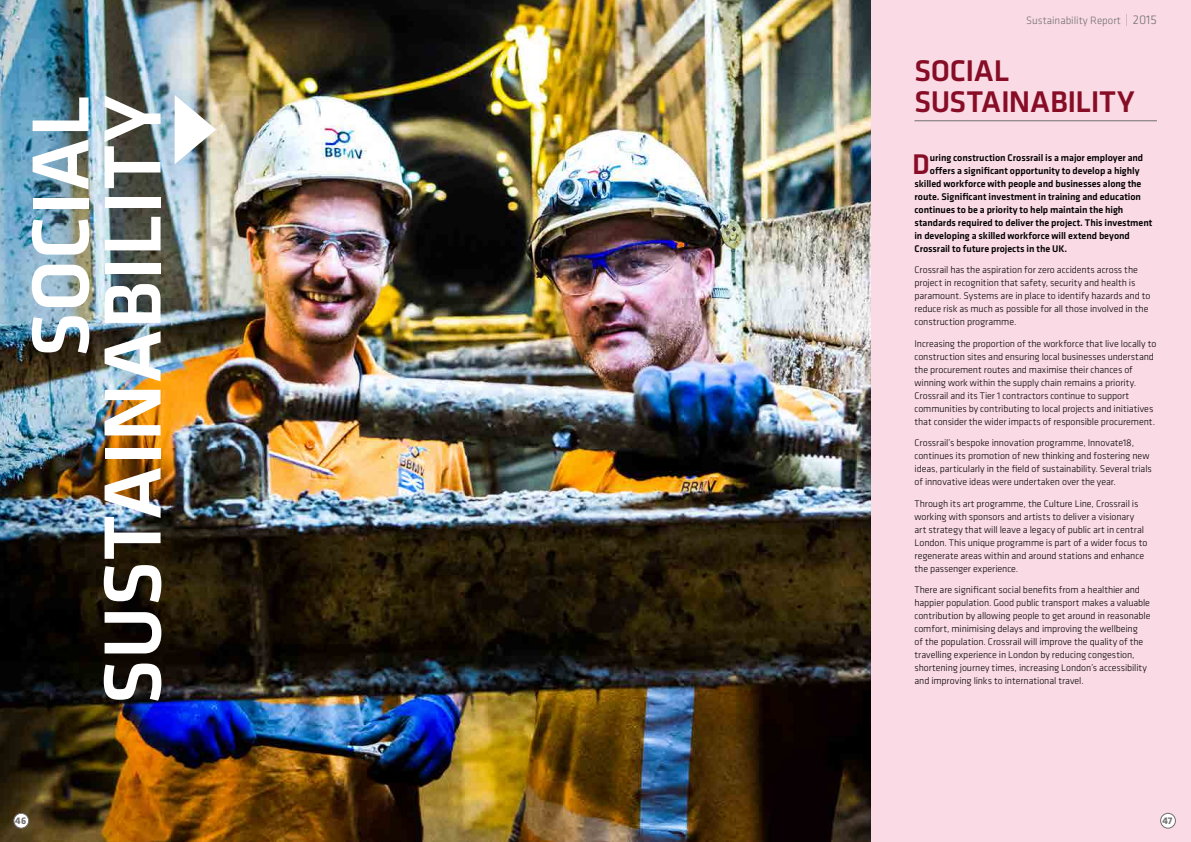
<style>
.page{position:relative;width:1191px;height:842px;background:#fff}
.page>*{position:absolute;margin:0;border:0;box-sizing:border-box;transform-origin:0 0}
.t1{font:500 84px/72px "Klavika";color:#fff;text-align:right}
.t2{font:500 31px/31px "Klavika";letter-spacing:-.01em;color:#870d27}
.t3{font:500 29.5px "Klavika";color:#870d27}
.t4{font:300 11px "Klavika";color:#706f6f}
.t5{font:300 10px/13px "Klavika";letter-spacing:-.01em;color:#000}
.t6{font:500 10px "Klavika";letter-spacing:-.005em;color:#000}
.t7{font:700 10px "Klavika";color:#706f6f}
.s1{font-family:"Helvetica Neue";font-weight:200;font-size:17px}
.s2{font-size:13px}
</style>
<div class="page">
<img style="left:0;top:0;width:872px;height:842px">
<div style="left:872px;top:0;width:319px;height:842px;background:#fadae4"></div>
<svg style="left:175px;top:95px;width:41px;height:69px"></svg>
<hr style="left:914px;top:120px;width:243px;height:1px;background:#706f6f">
<div style="left:14px;top:813px;width:15px;height:15px;background:#fff;border-radius:50%"></div>
<div style="left:13px;top:813px;width:16px;height:15px;border:1px solid #706f6f;border-radius:50%"></div>
<div style="left:1160px;top:813px;width:15px;height:15px;background:#fff;border-radius:50%"></div>
<div style="left:1160px;top:813px;width:15px;height:15px;border:1px solid #706f6f;border-radius:50%"></div>
<h1 class="t1" style="left:23px;top:705px;width:611px;rotate:-90deg">SOCIAL<br>SUSTAINABILITY</h1>
<p class="t4" style="left:1026px;top:13px;width:132px">Sustainability Report <span class="s1">I</span> <span class="s2">2015</span></p>
<h2 class="t2" style="left:914px;top:54px;width:222px">SOCIAL<br>SUSTAINABILITY</h2>
<h3 class="t3" style="left:912px;top:144px;width:19px">D</h3>
<p class="t6" style="left:929px;top:151px;width:215px">uring construction Crossrail is a major employer and</p>
<p class="t6" style="left:929px;top:164px;width:211px">offers a significant opportunity to develop a highly</p>
<p class="t6" style="left:914px;top:177px;width:228px">skilled workforce with people and businesses along the</p>
<p class="t6" style="left:914px;top:190px;width:228px">route. Significant investment in training and education</p>
<p class="t6" style="left:914px;top:203px;width:210px">continues to be a priority to help maintain the high</p>
<p class="t6" style="left:914px;top:216px;width:239px">standards required to deliver the project. This investment</p>
<p class="t6" style="left:914px;top:229px;width:217px">in developing a skilled workforce will extend beyond</p>
<p class="t6" style="left:914px;top:242px;width:154px">Crossrail to future projects in the UK.</p>
<p class="t5" style="left:914px;top:263px;width:237px">Crossrail has the aspiration for zero accidents across the project in recognition that safety, security and health is paramount. Systems are in place to identify hazards and to reduce risk as much as possible for all those involved in the construction programme.</p>
<p class="t5" style="left:914px;top:337px;width:243px">Increasing the proportion of the workforce that live locally to construction sites and ensuring local businesses understand the procurement routes and maximise their chances of winning work within the supply chain remains a priority.<br>Crossrail and its Tier 1 contractors continue to support communities by contributing to local projects and initiatives that consider the wider impacts of responsible procurement.</p>
<p class="t5" style="left:914px;top:436px;width:239px">Crossrail’s bespoke innovation programme, Innovate18, continues its promotion of new thinking and fostering new ideas, particularly in the field of sustainability. Several trials of innovative ideas were undertaken over the year.</p>
<p class="t5" style="left:914px;top:497px;width:234px">Through its art programme, the Culture Line, Crossrail is working with sponsors and artists to deliver a visionary art strategy that will leave a legacy of public art in central London. This unique programme is part of a wider focus to regenerate areas within and around stations and enhance the passenger experience.</p>
<p class="t5" style="left:914px;top:583px;width:238px">There are significant social benefits from a healthier and happier population. Good public transport makes a valuable contribution by allowing people to get around in reasonable comfort, minimising delays and improving the wellbeing<br>of the population. Crossrail will improve the quality of the travelling experience in London by reducing congestion, shortening journey times, increasing London’s accessibility and improving links to international travel.</p>
<p class="t7" style="left:15px;top:814px;width:12px">46</p>
<p class="t7" style="left:1162px;top:814px;width:12px">47</p>
</div>
